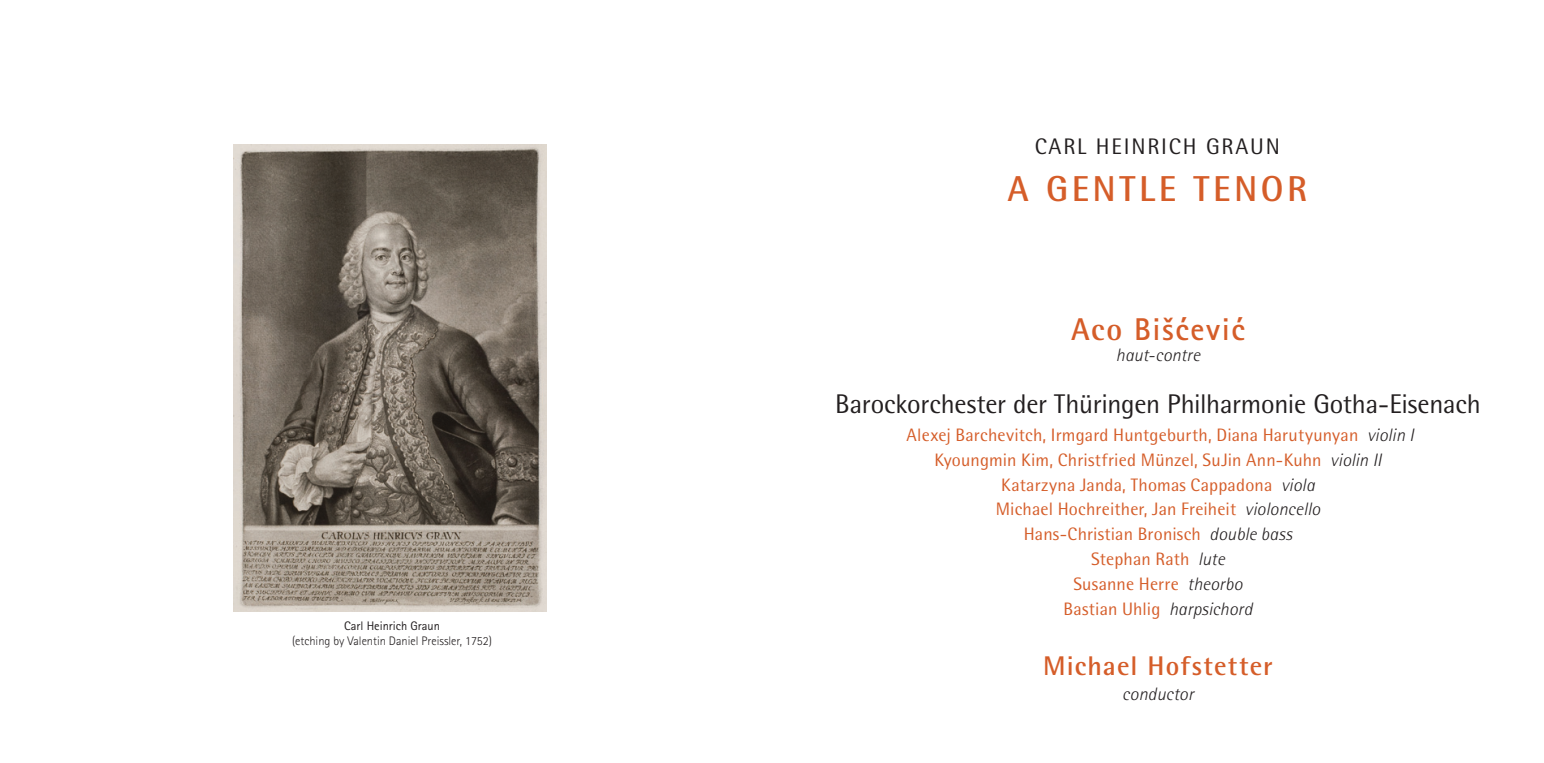
<style>
.page{position:relative;width:1544px;height:763px;background:#fff}
.page>*{position:absolute;margin:0;border:0;box-sizing:border-box;transform-origin:0 0}
.t1{font:700 36px "Rotis Semi Sans Std";letter-spacing:.1em;color:#d55d29}
.t2{font:700 31.5px "Rotis Sans Serif Pro";letter-spacing:.05em;color:#d55d29}
.t3{font:27px "Rotis Semi Sans Std";letter-spacing:-.01em;color:#231f20}
.t4{font:700 27px "Rotis Semi Sans Std";letter-spacing:.04em;color:#d55d29}
.t5{font:22.5px "Rotis Semi Sans Std";letter-spacing:.08em;color:#231f20}
.t6{font:18px/24.8px "Rotis Semi Sans Std";letter-spacing:.01em;color:#d55d29;text-align:center}
.t7{font:italic 300 18px "Rotis Semi Sans Std";letter-spacing:.01em;color:#231f20}
.t8{font:300 12.38px "Rotis Sans Serif Pro";color:#231f20}
.t9{font:12.38px "Rotis Sans Serif Pro";color:#231f20}
.s1{font-family:"Rotis Semi Sans Std"}
.s2{font-weight:300;font-style:italic;color:#231f20}
</style>
<div class="page">
<img style="left:234px;top:144px;width:312px;height:467px">
<p class="t9" style="left:344px;top:618px;width:97px">Carl Heinrich Graun</p>
<p class="t8" style="left:292px;top:633px;width:201px">(etching by Valentin Daniel Preissler, 1752)</p>
<p class="t5" style="left:1034px;top:133px;width:247px">Carl Heinrich Graun</p>
<h1 class="t1" style="left:1007px;top:167px;width:301px">a gentle tenor</h1>
<h2 class="t2" style="left:1071px;top:309px;width:175px"><span class="s1">Aco</span> Bišćević</h2>
<p class="t7" style="left:1115px;top:344px;width:86px">haut-contre</p>
<h3 class="t3" style="left:835px;top:387px;width:647px">Barockorchester der Thüringen Philharmonie Gotha-Eisenach</h3>
<p class="t6" style="left:906px;top:422px;width:509px">Alexej Barchevitch, I rmgard Huntgeburth, Diana Harutyunyan <span class="s2">violin I </span>Kyoungmin Kim, Christfried Münzel, SuJin Ann-Kuhn <span class="s2">violin II </span>Katarzyna Janda, Thomas Cappadona <span class="s2">viola<br></span>Michael Hochreither, Jan Freiheit <span class="s2">violoncello<br></span>Hans-Christian Bronisch <span class="s2">double bass<br></span>Stephan Rath <span class="s2">lute<br></span>Susanne Herre <span class="s2">theorbo<br></span>Bastian U hlig <span class="s2">harpsichord</span></p>
<h3 class="t4" style="left:1043px;top:649px;width:231px">Michael Hofstetter</h3>
<p class="t7" style="left:1122px;top:682px;width:73px">conductor</p>
</div>
